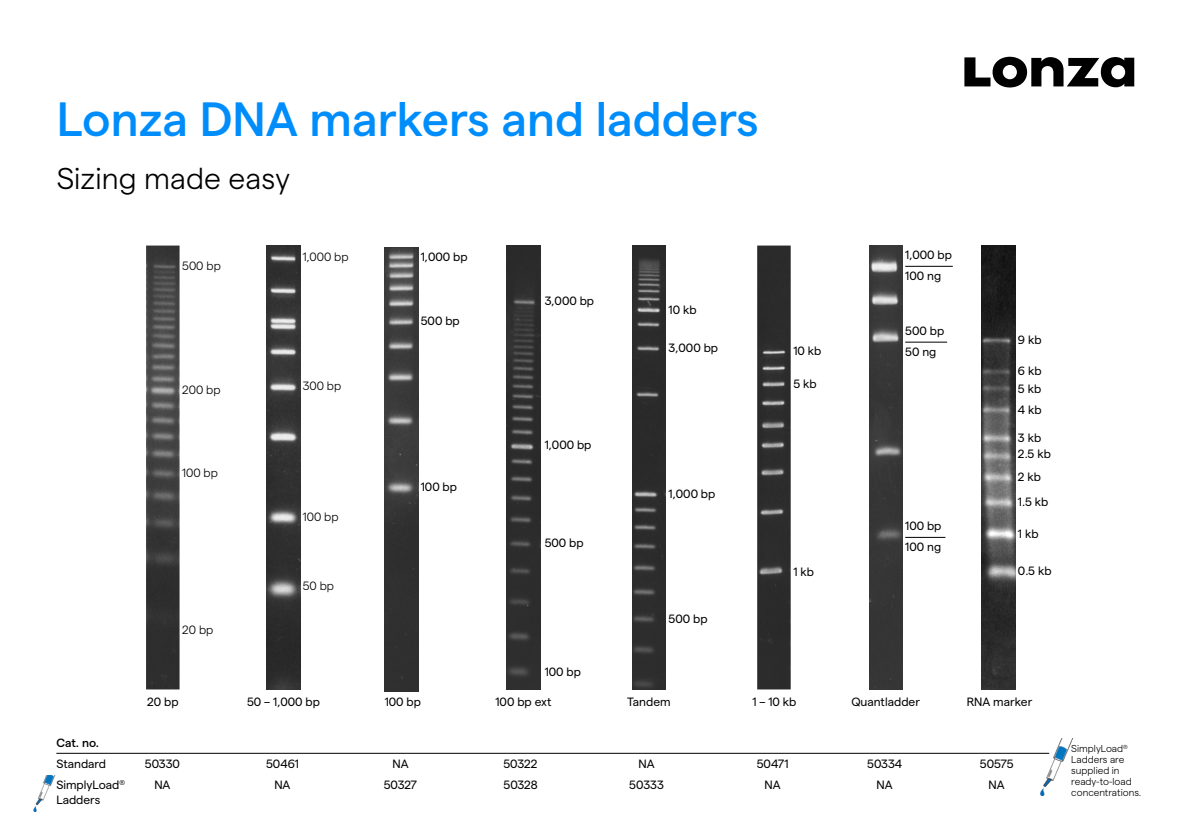
<style>
.page{position:relative;width:1191px;height:840px;background:#fff}
.page>*{position:absolute;margin:0;border:0;box-sizing:border-box;transform-origin:0 0}
.t1{font:500 48px "Matter";color:#008dfc}
.t2{font:300 30px "Matter";letter-spacing:.005em;color:#000}
.t3{font:12px/20.6px "Matter";color:#000}
.t4{font:300 12px "Matter";color:#000}
.t5{font:500 12px "Matter";color:#000}
.t6{font:300 10px/11px "Matter";color:#000}
</style>
<div class="page">
<img style="left:33px;top:775px;width:23px;height:35px">
<hr style="left:56px;top:752px;width:993px;height:1px;background:#000">
<img style="left:1037px;top:738px;width:37px;height:57px">
<img style="left:146px;top:245px;width:34px;height:444px">
<img style="left:267px;top:245px;width:33px;height:444px">
<img style="left:384px;top:247px;width:34px;height:444px">
<img style="left:507px;top:245px;width:33px;height:444px">
<img style="left:632px;top:245px;width:34px;height:444px">
<img style="left:757px;top:245px;width:33px;height:444px">
<hr style="left:905px;top:266px;width:47px;height:1px;background:#000">
<hr style="left:905px;top:341px;width:42px;height:1px;background:#000">
<hr style="left:905px;top:536px;width:40px;height:1px;background:#000">
<img style="left:869px;top:245px;width:33px;height:444px">
<img style="left:981px;top:245px;width:34px;height:444px">
<svg style="left:964px;top:57px;width:170px;height:30px"></svg>
<h1 class="t1" style="left:57px;top:84px;width:703px">Lonza DNA markers and ladders</h1>
<h2 class="t2" style="left:57px;top:157px;width:235px">Sizing made easy</h2>
<p class="t4" style="left:182px;top:257px;width:40px">500 bp</p>
<p class="t4" style="left:303px;top:248px;width:47px">1,000 bp</p>
<p class="t4" style="left:182px;top:381px;width:40px">200 bp</p>
<p class="t4" style="left:303px;top:377px;width:40px">300 bp</p>
<p class="t4" style="left:182px;top:463px;width:37px">100 bp</p>
<p class="t4" style="left:182px;top:620px;width:33px">20 bp</p>
<p class="t3" style="left:147px;top:690px;width:33px">20 bp</p>
<p class="t4" style="left:303px;top:507px;width:37px">100 bp</p>
<p class="t4" style="left:303px;top:576px;width:33px">50 bp</p>
<p class="t3" style="left:247px;top:690px;width:74px">50 – 1,000 bp</p>
<p class="t3" style="left:421px;top:246px;width:48px">1,000 bp</p>
<p class="t3" style="left:421px;top:309px;width:40px">500 bp</p>
<p class="t3" style="left:544px;top:290px;width:51px">3,000 bp</p>
<p class="t3" style="left:668px;top:298px;width:30px">10 kb</p>
<p class="t3" style="left:668px;top:336px;width:51px">3,000 bp</p>
<p class="t3" style="left:421px;top:475px;width:38px">100 bp</p>
<p class="t3" style="left:385px;top:690px;width:38px">100 bp</p>
<p class="t3" style="left:544px;top:433px;width:48px">1,000 bp</p>
<p class="t3" style="left:544px;top:531px;width:40px">500 bp</p>
<p class="t3" style="left:544px;top:660px;width:38px">100 bp</p>
<p class="t3" style="left:495px;top:690px;width:57px">100 bp ext</p>
<p class="t3" style="left:668px;top:482px;width:48px">1,000 bp</p>
<p class="t3" style="left:668px;top:607px;width:40px">500 bp</p>
<p class="t3" style="left:627px;top:690px;width:45px">Tandem</p>
<p class="t3" style="left:793px;top:339px;width:30px">10 kb</p>
<p class="t3" style="left:793px;top:372px;width:25px">5 kb</p>
<p class="t3" style="left:793px;top:560px;width:22px">1 kb</p>
<p class="t3" style="left:905px;top:243px;width:48px">1,000 bp<br>100 ng</p>
<p class="t3" style="left:905px;top:319px;width:40px">500 bp<br>50 ng</p>
<p class="t3" style="left:905px;top:514px;width:38px">100 bp<br>100 ng</p>
<p class="t3" style="left:1018px;top:328px;width:25px">9 kb</p>
<p class="t3" style="left:1018px;top:361px;width:25px;line-height:17.8px">6 kb<br>5 kb</p>
<p class="t3" style="left:1018px;top:398px;width:25px">4 kb</p>
<p class="t3" style="left:1018px;top:428px;width:34px;line-height:16.6px">3 kb<br>2.5 kb</p>
<p class="t3" style="left:1018px;top:463px;width:32px;line-height:25.2px">2 kb<br>1.5 kb</p>
<p class="t3" style="left:1018px;top:522px;width:22px">1 kb</p>
<p class="t3" style="left:1018px;top:559px;width:35px">0.5 kb</p>
<p class="t3" style="left:752px;top:690px;width:45px">1 – 10 kb</p>
<p class="t3" style="left:851px;top:690px;width:70px">Quantladder</p>
<p class="t3" style="left:966px;top:690px;width:67px">RNA marker</p>
<p class="t5" style="left:56px;top:733px;width:44px">Cat. no.</p>
<p class="t3" style="left:56px;top:752px;width:51px">Standard</p>
<p class="t3" style="left:145px;top:752px;width:37px">50330</p>
<p class="t3" style="left:266px;top:752px;width:34px">50461</p>
<p class="t3" style="left:392px;top:752px;width:18px">NA</p>
<p class="t3" style="left:503px;top:752px;width:36px">50322</p>
<p class="t3" style="left:638px;top:752px;width:18px">NA</p>
<p class="t3" style="left:756px;top:752px;width:33px">50471</p>
<p class="t3" style="left:867px;top:752px;width:37px">50334</p>
<p class="t3" style="left:980px;top:752px;width:35px">50575</p>
<p class="t3" style="left:56px;top:772px;width:70px">SimplyLoad<sup>®</sup></p>
<p class="t3" style="left:154px;top:772px;width:18px">NA</p>
<p class="t3" style="left:274px;top:772px;width:18px">NA</p>
<p class="t3" style="left:384px;top:772px;width:35px">50327</p>
<p class="t3" style="left:503px;top:772px;width:36px">50328</p>
<p class="t3" style="left:629px;top:772px;width:36px">50333</p>
<p class="t3" style="left:764px;top:772px;width:18px">NA</p>
<p class="t3" style="left:876px;top:772px;width:18px">NA</p>
<p class="t3" style="left:988px;top:772px;width:18px">NA</p>
<p class="t3" style="left:56px;top:787px;width:45px">Ladders</p>
<p class="t6" style="left:1071px;top:741px;width:72px">SimplyLoad<sup>®<br></sup>Ladders are supplied in ready-to-load concentrations.</p>
</div>
